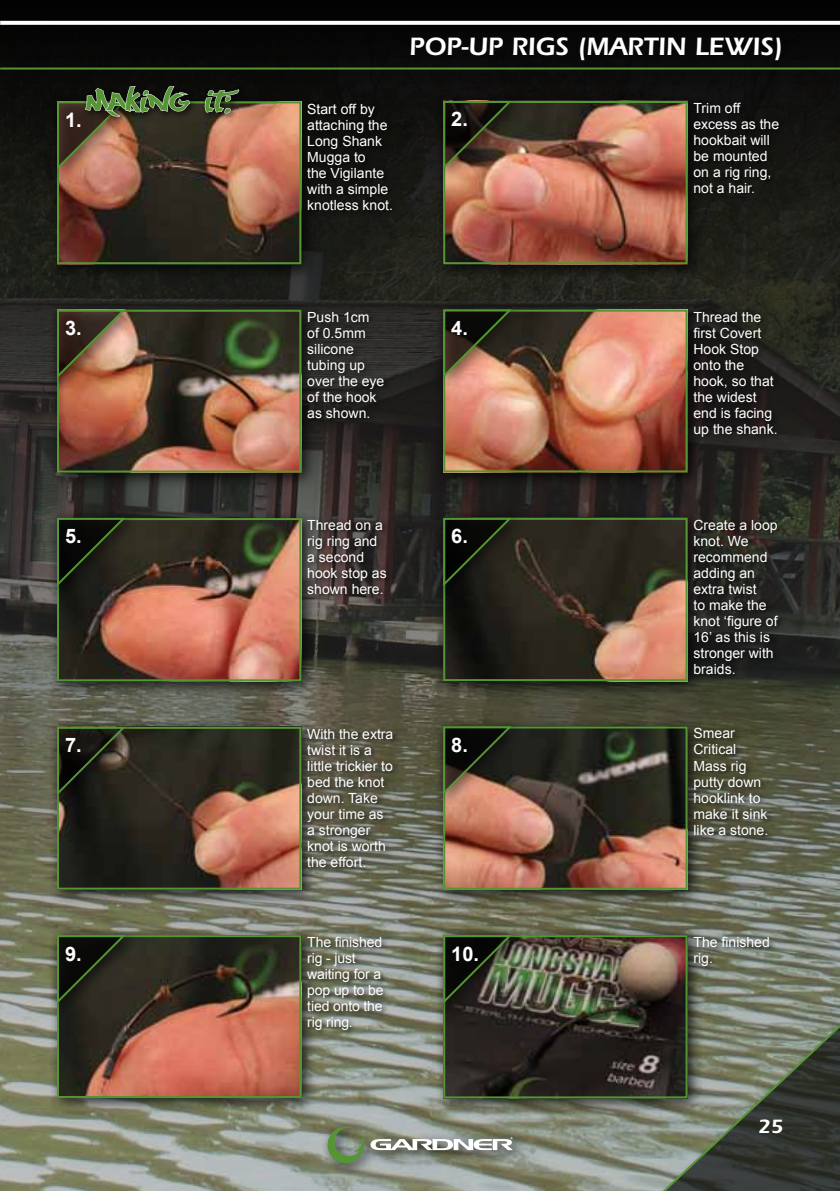
<style>
.page{position:relative;width:840px;height:1191px;background:#fff}
.page>*{position:absolute;margin:0;border:0;box-sizing:border-box;transform-origin:0 0}
.t1{font:600 26px "ITC Eras Std";color:#fff}
.t2{font:700 20px "Arial";color:#fff}
.t3{font:600 20px "ITC Eras Std";color:#fff}
.t4{font:14px/16px "Arial";color:#fff}
</style>
<div class="page">
<img style="left:0;top:0;width:839px;height:1191px">
<div style="left:320px;top:1119px;width:205px;height:58px;background:#000101;opacity:.75"></div>
<svg style="left:370px;top:1136px;width:142px;height:14px"></svg>
<svg style="left:327px;top:1126px;width:37px;height:37px"></svg>
<svg style="left:1px;top:21px;width:838px;height:4px"></svg>
<hr style="left:0;top:68px;width:839px;height:2px;background:#559534">
<div style="left:640px;top:1003px;width:199px;height:188px;background:#000101;opacity:.75"></div>
<svg style="left:644px;top:1007px;width:195px;height:184px;background:#5c6357"></svg>
<div style="left:48px;top:93px;width:269px;height:187px;background:#000101;opacity:.75"></div>
<img style="left:60px;top:104px;width:238px;height:157px">
<div style="left:57px;top:101px;width:244px;height:163px;border:2px solid #549534"></div>
<div style="left:434px;top:92px;width:269px;height:187px;background:#000101;opacity:.75"></div>
<img style="left:446px;top:104px;width:238px;height:157px">
<div style="left:443px;top:101px;width:244px;height:163px;border:2px solid #549534"></div>
<div style="left:48px;top:301px;width:269px;height:187px;background:#000101;opacity:.75"></div>
<img style="left:60px;top:313px;width:238px;height:156px">
<div style="left:57px;top:310px;width:244px;height:162px;border:2px solid #549534"></div>
<div style="left:48px;top:509px;width:269px;height:187px;background:#000101;opacity:.75"></div>
<img style="left:60px;top:521px;width:238px;height:157px">
<div style="left:57px;top:518px;width:244px;height:163px;border:2px solid #549534"></div>
<div style="left:434px;top:301px;width:269px;height:187px;background:#000101;opacity:.75"></div>
<img style="left:446px;top:313px;width:238px;height:156px">
<div style="left:443px;top:310px;width:244px;height:162px;border:2px solid #549534"></div>
<div style="left:434px;top:509px;width:269px;height:187px;background:#000101;opacity:.75"></div>
<img style="left:446px;top:521px;width:238px;height:157px">
<div style="left:443px;top:518px;width:244px;height:163px;border:2px solid #549534"></div>
<div style="left:48px;top:718px;width:269px;height:187px;background:#000101;opacity:.75"></div>
<img style="left:60px;top:730px;width:238px;height:156px">
<div style="left:57px;top:727px;width:244px;height:162px;border:2px solid #549534"></div>
<div style="left:434px;top:718px;width:269px;height:187px;background:#000101;opacity:.75"></div>
<img style="left:446px;top:729px;width:238px;height:157px">
<div style="left:443px;top:726px;width:244px;height:163px;border:2px solid #549534"></div>
<div style="left:48px;top:926px;width:269px;height:187px;background:#000101;opacity:.75"></div>
<img style="left:60px;top:938px;width:238px;height:157px">
<div style="left:57px;top:935px;width:244px;height:163px;border:2px solid #549534"></div>
<div style="left:434px;top:926px;width:269px;height:187px;background:#000101;opacity:.75"></div>
<img style="left:446px;top:938px;width:238px;height:157px">
<div style="left:443px;top:935px;width:244px;height:163px;border:2px solid #549534"></div>
<div style="left:48px;top:93px;width:91px;height:90px;background:#000101;opacity:.75"></div>
<div style="left:303px;top:100px;width:95px;height:118px;background:#0f100d"></div>
<div style="left:434px;top:92px;width:91px;height:91px;background:#000101;opacity:.75"></div>
<svg style="left:442px;top:99px;width:70px;height:73px;background:#433826"></svg>
<div style="left:689px;top:99px;width:97px;height:102px;background:#12120f"></div>
<div style="left:48px;top:301px;width:91px;height:91px;background:#000101;opacity:.75"></div>
<svg style="left:56px;top:308px;width:70px;height:73px;background:#785b42"></svg>
<div style="left:303px;top:308px;width:88px;height:118px;background:#000101;opacity:.75"></div>
<div style="left:434px;top:301px;width:91px;height:90px;background:#000101;opacity:.75"></div>
<svg style="left:442px;top:307px;width:70px;height:73px;background:#574834"></svg>
<div style="left:689px;top:307px;width:94px;height:137px;background:#000101;opacity:.75"></div>
<div style="left:48px;top:509px;width:91px;height:91px;background:#000101;opacity:.75"></div>
<svg style="left:56px;top:516px;width:70px;height:73px;background:#1c2114"></svg>
<div style="left:303px;top:516px;width:90px;height:86px;background:#000101;opacity:.75"></div>
<div style="left:434px;top:509px;width:91px;height:91px;background:#000101;opacity:.75"></div>
<svg style="left:442px;top:516px;width:70px;height:73px;background:#1a1f12"></svg>
<div style="left:689px;top:516px;width:96px;height:165px;background:#000101;opacity:.75"></div>
<div style="left:48px;top:718px;width:91px;height:91px;background:#000101;opacity:.75"></div>
<svg style="left:56px;top:725px;width:70px;height:73px;background:#27291b"></svg>
<div style="left:303px;top:725px;width:97px;height:149px;background:#000101;opacity:.75"></div>
<div style="left:434px;top:717px;width:91px;height:91px;background:#000101;opacity:.75"></div>
<svg style="left:442px;top:724px;width:70px;height:73px;background:#413a28"></svg>
<div style="left:689px;top:724px;width:84px;height:118px;background:#000101;opacity:.75"></div>
<div style="left:48px;top:926px;width:91px;height:91px;background:#000101;opacity:.75"></div>
<svg style="left:56px;top:933px;width:70px;height:73px;background:#232819"></svg>
<div style="left:303px;top:933px;width:87px;height:104px;background:#000101;opacity:.75"></div>
<div style="left:434px;top:926px;width:91px;height:91px;background:#000101;opacity:.75"></div>
<svg style="left:442px;top:933px;width:70px;height:73px;background:#2f3526"></svg>
<div style="left:689px;top:933px;width:87px;height:40px;background:#000101;opacity:.75"></div>
<div style="left:81px;top:82px;width:165px;height:43px;background:#000101;opacity:.75"></div>
<img style="left:56px;top:86px;width:134px;height:86px">
<svg style="left:205px;top:89px;width:34px;height:24px"></svg>
<h1 class="t1" style="left:409px;top:31px;width:375px">POP-UP RIGS (MARTIN LEWIS)</h1>
<h2 class="t2" style="left:65px;top:106px;width:18px">1.</h2>
<p class="t4" style="left:307px;top:101px;width:87px">Start off by attaching the<br>Long Shank<br>Mugga to<br>the Vigilante with a simple knotless knot.</p>
<h2 class="t2" style="left:451px;top:106px;width:18px">2.</h2>
<p class="t4" style="left:693px;top:100px;width:87px">Trim off excess as the hookbait will be mounted on a rig ring, not a hair.</p>
<h2 class="t2" style="left:65px;top:315px;width:18px">3.</h2>
<p class="t4" style="left:307px;top:309px;width:79px">Push 1cm of 0.5mm silicone tubing up over the eye of the hook as shown.</p>
<h2 class="t2" style="left:451px;top:314px;width:18px">4.</h2>
<p class="t4" style="left:693px;top:309px;width:86px">Thread the first Covert<br>Hook Stop onto the hook, so that the widest end is facing up the shank.</p>
<h2 class="t2" style="left:65px;top:523px;width:18px">5.</h2>
<p class="t4" style="left:307px;top:517px;width:81px">Thread on a rig ring and a second hook stop as shown here.</p>
<h2 class="t2" style="left:451px;top:523px;width:18px">6.</h2>
<p class="t4" style="left:693px;top:517px;width:86px">Create a loop knot. We recommend adding an extra twist<br>to make the knot ‘figure of<br>16’ as this is stronger with braids.</p>
<h2 class="t2" style="left:65px;top:732px;width:18px">7.</h2>
<p class="t4" style="left:307px;top:726px;width:88px">With the extra twist it is a little trickier to bed the knot down. Take your time as a stronger knot is worth the effort.</p>
<h2 class="t2" style="left:451px;top:731px;width:18px">8.</h2>
<p class="t4" style="left:693px;top:725px;width:76px">Smear<br>Critical<br>Mass rig putty down hooklink to make it sink like a stone.</p>
<h2 class="t2" style="left:65px;top:940px;width:18px">9.</h2>
<p class="t4" style="left:307px;top:934px;width:78px">The finished rig - just waiting for a pop up to be tied onto the rig ring.</p>
<h2 class="t2" style="left:451px;top:940px;width:29px">10.</h2>
<p class="t4" style="left:693px;top:934px;width:78px">The finished rig.</p>
<h2 class="t3" style="left:757px;top:1114px;width:27px">25</h2>
</div>
